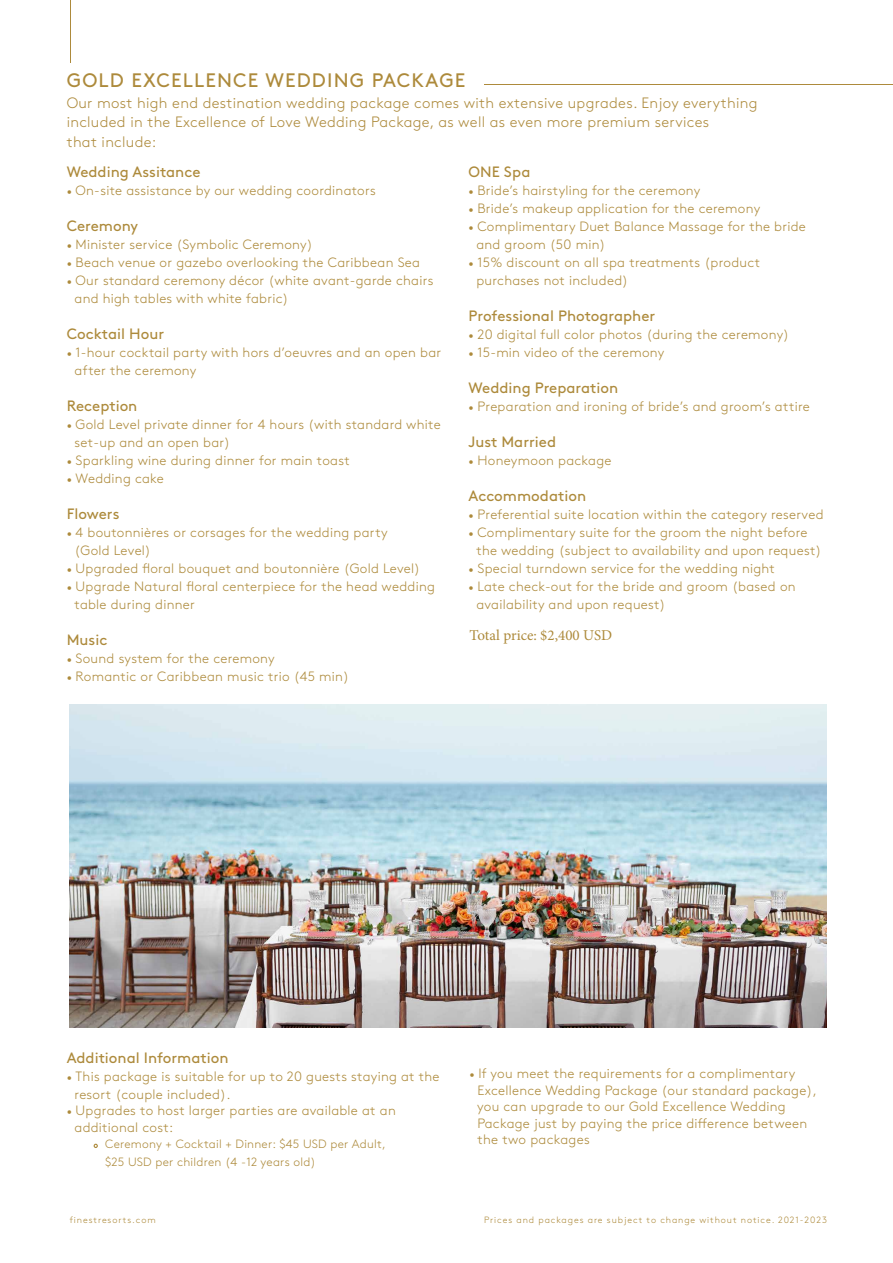
<style>
.page{position:relative;width:893px;height:1263px;background:#fff}
.page>*{position:absolute;margin:0;border:0;box-sizing:border-box;transform-origin:0 0}
.t1{font:19.5px "Brown Pro";letter-spacing:.06em;color:#ad8a3b}
.t2{font:300 15px/19.5px "Brown Pro";letter-spacing:.02em;color:#ad8a3b}
.t3{font:15px "Brown Pro";color:#ad8a3b}
.t4{font:15px "Minion Pro";color:#ad8a3b}
.t5{font:300 13.5px/18px "Brown Pro";letter-spacing:.02em;color:#ad8a3b}
.t6{font:300 12px/18px "Brown Pro";letter-spacing:.02em;color:#ad8a3b}
.t7{font:300 9.15px "Brown Pro";letter-spacing:.1em;color:#ad8a3b}
.s1{font-family:"Minion Pro";font-weight:400}
</style>
<div class="page">
<hr style="left:70px;top:0;width:1px;height:63px;background:#ad8a3b">
<hr style="left:484px;top:84px;width:408px;height:1px;background:#ad8a3b">
<img style="left:70px;top:705px;width:757px;height:322px">
<h1 class="t1" style="left:67px;top:66px;width:400px">GOLD EXCELLENCE WEDDING PACKAGE</h1>
<p class="t2" style="left:67px;top:92px;width:692px">Our most high end destination wedding package comes with extensive upgrades. Enjoy everything included in the Excellence of Love Wedding Package, as well as even more premium services<br>that include:</p>
<p class="t3" style="left:67px;top:160px;width:135px">Wedding Assitance</p>
<p class="t5" style="left:67px;top:180px;width:311px"><span class="s1">•</span> On-site assistance by our wedding coordinators</p>
<p class="t3" style="left:67px;top:214px;width:73px">Ceremony</p>
<p class="t5" style="left:67px;top:234px;width:248px"><span class="s1">•</span> Minister service (Symbolic Ceremony)</p>
<p class="t5" style="left:67px;top:252px;width:355px"><span class="s1">•</span> Beach venue or gazebo overlooking the Caribbean Sea</p>
<p class="t5" style="left:75px;top:270px;width:360px;text-indent:-8px"><span class="s1">•</span> Our standard ceremony décor (white avant-garde chairs and high tables with white fabric)</p>
<p class="t3" style="left:67px;top:322px;width:99px">Cocktail Hour</p>
<p class="t5" style="left:75px;top:342px;width:368px;text-indent:-8px"><span class="s1">•</span> 1-hour cocktail party with hors d’oeuvres and an open bar after the ceremony</p>
<p class="t3" style="left:67px;top:394px;width:72px">Reception</p>
<p class="t5" style="left:75px;top:414px;width:368px;text-indent:-8px"><span class="s1">•</span> Gold Level private dinner for 4 hours (with standard white set-up and an open bar)</p>
<p class="t5" style="left:67px;top:450px;width:285px"><span class="s1">•</span> Sparkling wine during dinner for main toast</p>
<p class="t5" style="left:67px;top:468px;width:99px"><span class="s1">•</span> Wedding cake</p>
<p class="t3" style="left:67px;top:502px;width:54px">Flowers</p>
<p class="t5" style="left:75px;top:522px;width:315px;text-indent:-8px"><span class="s1">•</span> 4 boutonnières or corsages for the wedding party (Gold Level)</p>
<p class="t5" style="left:67px;top:558px;width:355px"><span class="s1">•</span> Upgraded floral bouquet and boutonnière (Gold Level)</p>
<p class="t5" style="left:75px;top:576px;width:362px;text-indent:-8px"><span class="s1">•</span> Upgrade Natural floral centerpiece for the head wedding table during dinner</p>
<p class="t3" style="left:67px;top:628px;width:42px">Music</p>
<p class="t5" style="left:67px;top:648px;width:210px"><span class="s1">•</span> Sound system for the ceremony</p>
<p class="t5" style="left:67px;top:666px;width:284px"><span class="s1">•</span> Romantic or Caribbean music trio (45 min)</p>
<p class="t3" style="left:469px;top:160px;width:63px">ONE Spa</p>
<p class="t5" style="left:469px;top:180px;width:233px"><span class="s1">•</span> Bride’s hairstyling for the ceremony</p>
<p class="t5" style="left:469px;top:198px;width:293px"><span class="s1">•</span> Bride’s makeup application for the ceremony</p>
<p class="t5" style="left:476px;top:216px;width:331px;text-indent:-8px"><span class="s1">•</span> Complimentary Duet Balance Massage for the bride and groom (50 min)</p>
<p class="t5" style="left:476px;top:252px;width:285px;text-indent:-8px"><span class="s1">•</span> 15% discount on all spa treatments (product purchases not included)</p>
<p class="t3" style="left:469px;top:304px;width:188px">Professional Photographer</p>
<p class="t5" style="left:469px;top:324px;width:322px"><span class="s1">•</span> 20 digital full color photos (during the ceremony)</p>
<p class="t5" style="left:469px;top:342px;width:197px"><span class="s1">•</span> 15-min video of the ceremony</p>
<p class="t3" style="left:469px;top:376px;width:151px">Wedding Preparation</p>
<p class="t5" style="left:469px;top:396px;width:343px"><span class="s1">•</span> Preparation and ironing of bride’s and groom’s attire</p>
<p class="t3" style="left:469px;top:430px;width:89px">Just Married</p>
<p class="t5" style="left:469px;top:450px;width:144px"><span class="s1">•</span> Honeymoon package</p>
<p class="t3" style="left:469px;top:484px;width:119px">Accommodation</p>
<p class="t5" style="left:469px;top:504px;width:357px"><span class="s1">•</span> Preferential suite location within the category reserved</p>
<p class="t5" style="left:476px;top:522px;width:346px;text-indent:-8px"><span class="s1">•</span> Complimentary suite for the groom the night before the wedding (subject to availability and upon request)</p>
<p class="t5" style="left:469px;top:558px;width:308px"><span class="s1">•</span> Special turndown service for the wedding night</p>
<p class="t5" style="left:476px;top:576px;width:321px;text-indent:-8px"><span class="s1">•</span> Late check-out for the bride and groom (based on availability and upon request)</p>
<p class="t4" style="left:470px;top:625px;width:144px">Total price: $2,400 USD</p>
<p class="t3" style="left:67px;top:1046px;width:163px">Additional Information</p>
<p class="t5" style="left:75px;top:1066px;width:367px;text-indent:-8px"><span class="s1">•</span> This package is suitable for up to 20 guests staying at the resort (couple included).</p>
<p class="t5" style="left:75px;top:1101px;width:323px;line-height:16.5px;text-indent:-8px"><span class="s1">•</span> Upgrades to host larger parties are available at an additional cost:</p>
<p class="t6" style="left:105px;top:1134px;width:282px;text-indent:-12px"><span class="s1">•</span> Ceremony + Cocktail + Dinner: $45 USD per Adult, $25 USD per children (4 -12 years old)</p>
<p class="t5" style="left:477px;top:1064px;width:341px;line-height:16.5px;text-indent:-8px"><span class="s1">•</span> If you meet the requirements for a complimentary Excellence Wedding Package (our standard package), you can upgrade to our Gold Excellence Wedding Package just by paying the price difference between the two packages</p>
<p class="t7" style="left:70px;top:1213px;width:87px">finestresorts.com</p>
<p class="t7" style="left:484px;top:1213px;width:344px">Prices and packages are subject to change without notice. 2021-2023</p>
</div>
